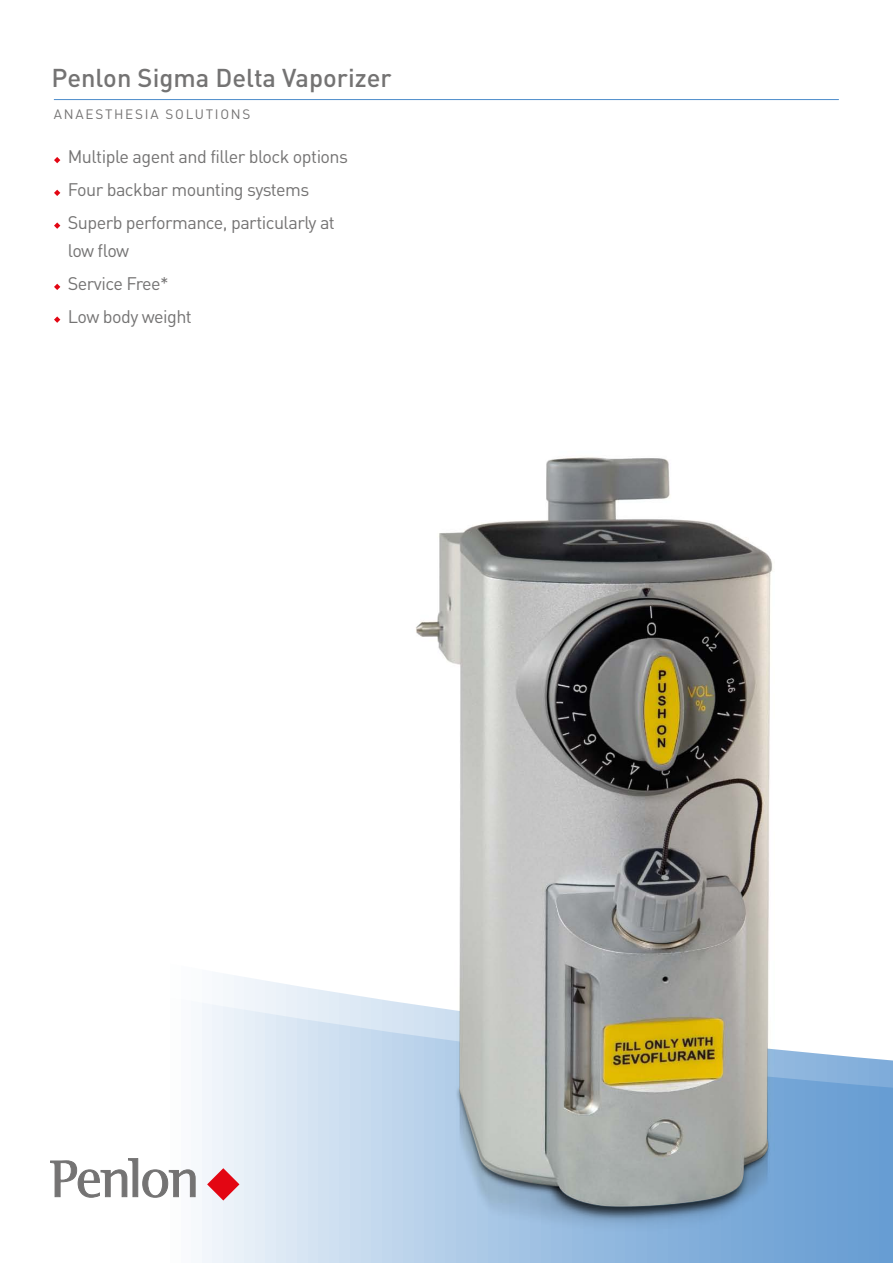
<style>
.page{position:relative;width:893px;height:1263px;background:#fff}
.page>*{position:absolute;margin:0;border:0;box-sizing:border-box;transform-origin:0 0}
.t1{font:500 25.5px "DIN Pro";color:#747373}
.t2{font:18px/32.7px "DIN Pro";letter-spacing:-.03em;color:#747373}
.t3{font:13.5px "DIN Pro";letter-spacing:.13em;color:#747373}
</style>
<div class="page">
<svg style="left:54px;top:974px;width:246px;height:289px"></svg>
<hr style="left:54px;top:99px;width:785px;height:1px;background:#5692ce">
<svg style="left:207px;top:1168px;width:32px;height:32px"></svg>
<svg style="left:50px;top:1158px;width:145px;height:39px"></svg>
<img style="left:300px;top:457px;width:593px;height:806px">
<img style="left:416px;top:458px;width:358px;height:751px">
<svg style="left:54px;top:157px;width:6px;height:6px"></svg>
<svg style="left:54px;top:190px;width:6px;height:6px"></svg>
<svg style="left:54px;top:222px;width:6px;height:7px"></svg>
<svg style="left:54px;top:284px;width:6px;height:6px"></svg>
<svg style="left:54px;top:316px;width:6px;height:7px"></svg>
<h1 class="t1" style="left:52px;top:57px;width:342px">Penlon Sigma Delta Vaporizer</h1>
<p class="t3" style="left:54px;top:103px;width:198px">ANAESTHESIA SOLUTIONS</p>
<p class="t2" style="left:68px;top:139px;width:282px">Multiple agent and filler block options<br>Four backbar mounting systems<br>Superb performance, particularly at</p>
<p class="t2" style="left:68px;top:233px;width:126px">low flow<br>Service Free*<br>Low body weight</p>
</div>
